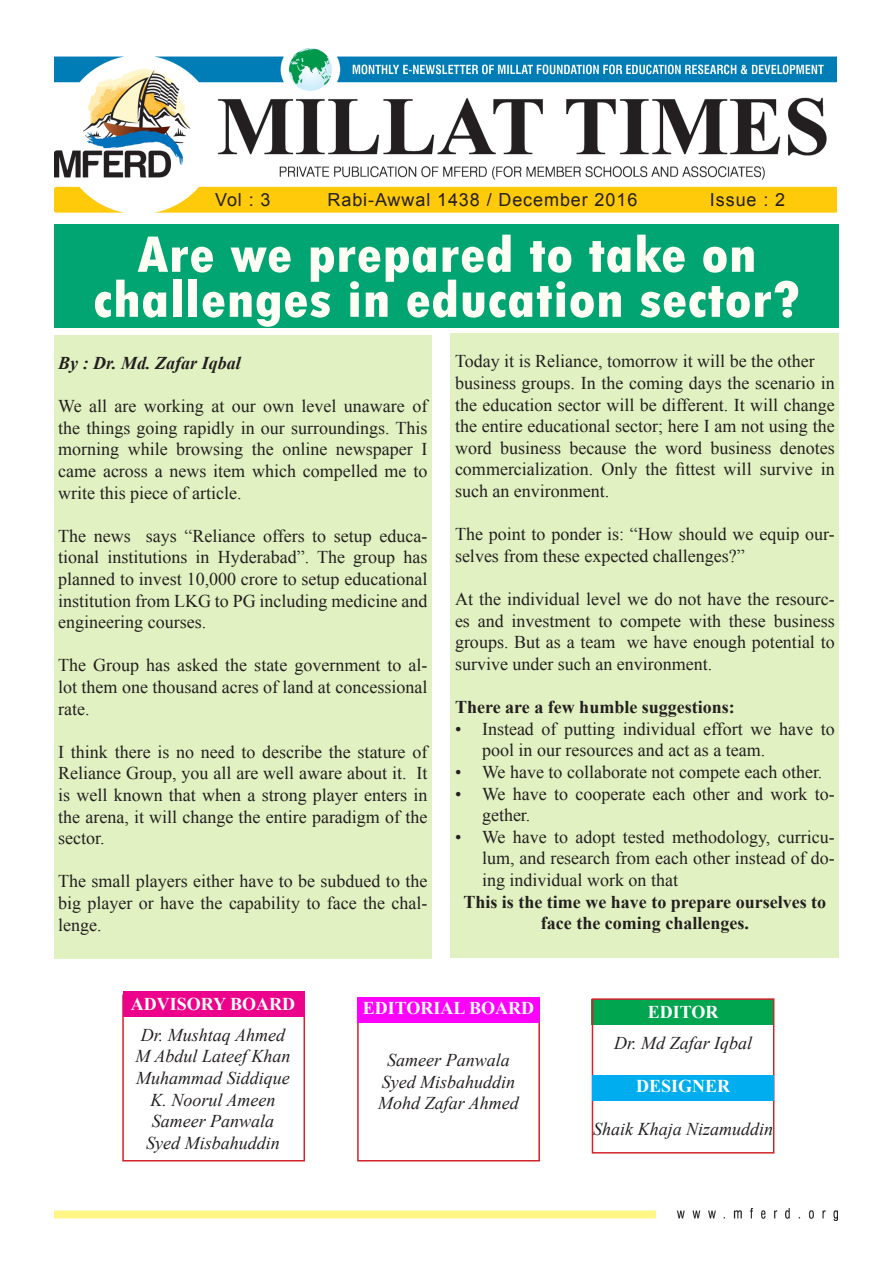
<style>
.page{position:relative;width:893px;height:1263px;background:#fff}
.page>*{position:absolute;margin:0;border:0;box-sizing:border-box;transform-origin:0 0}
.t1{font:800 condensed 54px/45px "Tw Cen";letter-spacing:.005em;color:#fffef4;text-align:center;scale:1.1 1}
.t2{font:18px/21.6px "Times New Roman";color:#231f20;text-align:justify}
.t3{font:italic 18px "Times New Roman";color:#231f20}
.t4{font:700 18px/21.6px "Times New Roman";color:#231f20;text-align:center}
.t5{font:700 18px "Times New Roman";color:#fff}
.t6{font:18px "Arial";letter-spacing:.05em;color:#231f20}
.t7{font:italic 700 18px "Times New Roman";color:#231f20}
</style>
<div class="page">
<img style="left:54px;top:48px;width:782px;height:165px">
<img style="left:54px;top:1209px;width:784px;height:11px">
<div style="left:54px;top:335px;width:378px;height:623px;background:#e1f1c1"></div>
<div style="left:55px;top:224px;width:784px;height:103px;background:#00a572"></div>
<div style="left:451px;top:333px;width:388px;height:625px;background:#e1f1c1"></div>
<div style="left:122px;top:994px;width:183px;height:167px;border:2px solid #d1232a"></div>
<div style="left:123px;top:991px;width:182px;height:26px;background:#ed028c"></div>
<div style="left:357px;top:998px;width:183px;height:163px;border:2px solid #d1232a"></div>
<div style="left:357px;top:997px;width:183px;height:25px;background:#f0f"></div>
<div style="left:592px;top:999px;width:182px;height:26px;background:#00a54f"></div>
<div style="left:592px;top:998px;width:182px;height:155px;border:2px solid #d1232a"></div>
<div style="left:592px;top:1075px;width:181px;height:26px;background:#00aeef"></div>
<p class="t6" style="left:215px;top:188px;width:57px">Vol : 3</p>
<p class="t6" style="left:328px;top:188px;width:311px">Rabi-Awwal 1438 / December 2016</p>
<p class="t6" style="left:710px;top:188px;width:77px">Issue : 2</p>
<p class="t1" style="left:93px;top:232px;width:644px">Are we prepared to take on challenges in education sector?</p>
<p class="t2" style="left:455px;top:350px;width:361px">Today it is Reliance, tomorrow it will be the other</p>
<p class="t2" style="left:455px;top:372px;width:381px">business groups. In the coming days the scenario in the education sector will be different. It will change the entire educational sector; here I am not using the word business because the word business denotes commercialization. Only the fittest will survive in such an environment.</p>
<p class="t2" style="left:455px;top:523px;width:381px">The point to ponder is: “How should we equip our&shy;selves from these expected challenges?”</p>
<p class="t2" style="left:455px;top:588px;width:381px">At the individual level we do not have the resourc&shy;es and investment to compete with these business groups. But as a team we have enough potential to survive under such an environment.</p>
<p class="t4" style="left:455px;top:696px;width:281px">There are a few humble suggestions:</p>
<p class="t2" style="left:482px;top:718px;width:354px;text-indent:-27px">• Instead of putting individual effort we have to pool in our resources and act as a team.</p>
<p class="t2" style="left:455px;top:761px;width:369px">• We have to collaborate not compete each other.</p>
<p class="t2" style="left:482px;top:782px;width:354px;text-indent:-27px">• We have to cooperate each other and work to&shy;gether.</p>
<p class="t2" style="left:482px;top:826px;width:354px;text-indent:-27px">• We have to adopt tested methodology, curricu&shy;lum, and research from each other instead of do&shy;ing individual work on that</p>
<p class="t4" style="left:463px;top:890px;width:364px">This is the time we have to prepare ourselves to face the coming challenges.</p>
<p class="t7" style="left:58px;top:350px;width:184px">By : Dr. Md. Zafar Iqbal</p>
<p class="t2" style="left:58px;top:395px;width:371px">We all are working at our own level unaware of the things going rapidly in our surroundings. This morning while browsing the online newspaper I came across a news item which compelled me to write this piece of article.</p>
<p class="t2" style="left:58px;top:525px;width:371px">The news says “Reliance offers to setup educa&shy;tional institutions in Hyderabad”. The group has planned to invest 10,000 crore to setup educational institution from LKG to PG including medicine and engineering courses.</p>
<p class="t2" style="left:58px;top:654px;width:371px">The Group has asked the state government to al&shy;lot them one thousand acres of land at concessional rate.</p>
<p class="t2" style="left:58px;top:741px;width:371px">I think there is no need to describe the stature of Reliance Group, you all are well aware about it. It is well known that when a strong player enters in the arena, it will change the entire paradigm of the sector.</p>
<p class="t2" style="left:58px;top:870px;width:371px">The small players either have to be subdued to the big player or have the capability to face the chal&shy;lenge.</p>
<p class="t5" style="left:131px;top:991px;width:166px">Advisory Board</p>
<p class="t3" style="left:141px;top:1022px;width:146px">Dr. Mushtaq Ahmed</p>
<p class="t3" style="left:135px;top:1044px;width:157px">M Abdul Lateef Khan</p>
<p class="t3" style="left:136px;top:1065px;width:155px">Muhammad Siddique</p>
<p class="t3" style="left:150px;top:1087px;width:127px">K. Noorul Ameen</p>
<p class="t3" style="left:152px;top:1109px;width:124px">Sameer Panwala</p>
<p class="t3" style="left:146px;top:1130px;width:135px">Syed Misbahuddin</p>
<p class="t5" style="left:363px;top:995px;width:173px">Editorial board</p>
<p class="t3" style="left:387px;top:1048px;width:124px">Sameer Panwala</p>
<p class="t3" style="left:382px;top:1069px;width:135px">Syed Misbahuddin</p>
<p class="t3" style="left:378px;top:1091px;width:142px">Mohd Zafar Ahmed</p>
<p class="t5" style="left:648px;top:1000px;width:72px">Editor</p>
<p class="t3" style="left:614px;top:1030px;width:140px">Dr. Md Zafar Iqbal</p>
<p class="t5" style="left:636px;top:1074px;width:96px">De signer</p>
<p class="t3" style="left:593px;top:1117px;width:182px">Shaik Khaja Nizamuddin</p>
</div>
